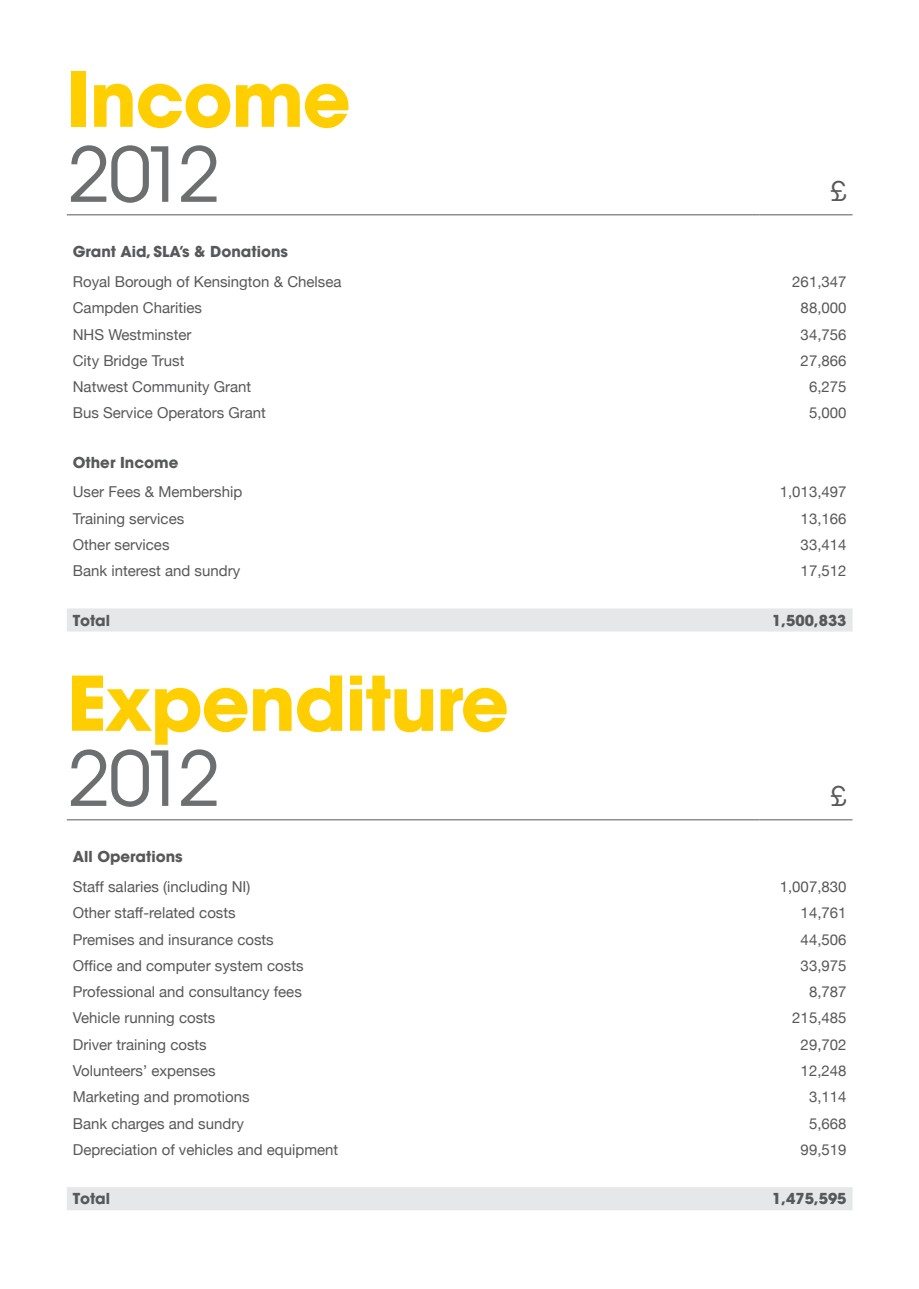
<style>
.page{position:relative;width:919px;height:1289px;background:#fff}
.page>*{position:absolute;margin:0;border:0;box-sizing:border-box;transform-origin:0 0}
.t1{font:75px "ITC Avant Garde Std";letter-spacing:-.12em;color:#6c6e70}
.t2{font:27px "ITC Avant Garde Std";color:#57585a}
.t3{font:15px "Helvetica Neue";color:#57585a}
.t4{font:700 15px "ITC Avant Garde Std";color:#57585a}
.s1{font-style:inherit}
</style>
<div class="page">
<img style="left:72px;top:71px;width:14px;height:56px">
<img style="left:94px;top:84px;width:39px;height:43px">
<img style="left:138px;top:84px;width:44px;height:44px">
<img style="left:185px;top:84px;width:45px;height:44px">
<img style="left:236px;top:84px;width:64px;height:43px">
<img style="left:305px;top:84px;width:44px;height:44px">
<div style="left:67px;top:608px;width:785px;height:23px;background:#e6e7e8"></div>
<hr style="left:67px;top:214px;width:692px;height:1px;background:#57585a">
<hr style="left:759px;top:214px;width:93px;height:1px;background:#57585a">
<div style="left:67px;top:1187px;width:785px;height:23px;background:#e6e7e8"></div>
<hr style="left:67px;top:819px;width:692px;height:1px;background:#57585a">
<hr style="left:759px;top:819px;width:93px;height:1px;background:#57585a">
<img style="left:72px;top:675px;width:31px;height:55px">
<img style="left:105px;top:689px;width:47px;height:41px">
<img style="left:155px;top:687px;width:45px;height:57px">
<img style="left:204px;top:687px;width:44px;height:45px">
<img style="left:253px;top:687px;width:38px;height:43px">
<img style="left:297px;top:675px;width:45px;height:57px">
<img style="left:350px;top:675px;width:12px;height:55px">
<img style="left:366px;top:675px;width:24px;height:55px">
<img style="left:394px;top:689px;width:39px;height:43px">
<img style="left:440px;top:687px;width:23px;height:43px">
<img style="left:463px;top:687px;width:44px;height:45px">
<h1 class="t1" style="left:67px;top:145px;width:155px">2012</h1>
<h2 class="t2" style="left:830px;top:180px;width:17px">£</h2>
<p class="t4" style="left:73px;top:246px;width:217px">Grant Aid, SLA’s &amp; Donations</p>
<p class="t3" style="left:73px;top:276px;width:270px">Royal Borough of Kensington &amp; Chelsea</p>
<p class="t3" style="left:792px;top:276px;width:56px">261,347</p>
<p class="t3" style="left:73px;top:302px;width:131px">Campden Charities</p>
<p class="t3" style="left:800px;top:302px;width:47px">88,000</p>
<p class="t3" style="left:73px;top:328px;width:120px">NHS Westminster</p>
<p class="t3" style="left:800px;top:328px;width:47px">34,756</p>
<p class="t3" style="left:73px;top:355px;width:113px">City Bridge Trust</p>
<p class="t3" style="left:800px;top:355px;width:47px">27,866</p>
<p class="t3" style="left:73px;top:381px;width:180px">Natwest Community Grant</p>
<p class="t3" style="left:808px;top:381px;width:39px">6,275</p>
<p class="t3" style="left:73px;top:407px;width:195px">Bus Service Operators Grant</p>
<p class="t3" style="left:808px;top:407px;width:39px">5,000</p>
<p class="t4" style="left:73px;top:456px;width:107px">Other Income</p>
<p class="t3" style="left:73px;top:486px;width:171px">User Fees &amp; Membership</p>
<p class="t3" style="left:779px;top:486px;width:68px">1,013,497</p>
<p class="t3" style="left:73px;top:512px;width:113px">Training services</p>
<p class="t3" style="left:800px;top:512px;width:47px">13,166</p>
<p class="t3" style="left:73px;top:539px;width:98px">Other services</p>
<p class="t3" style="left:800px;top:539px;width:47px">33,414</p>
<p class="t3" style="left:73px;top:565px;width:169px">Bank interest and sundry</p>
<p class="t3" style="left:800px;top:565px;width:47px">17,512</p>
<p class="t4" style="left:73px;top:614px;width:39px"><span class="s1">T</span>otal</p>
<p class="t4" style="left:772px;top:614px;width:76px">1,500,833</p>
<h1 class="t1" style="left:67px;top:749px;width:155px">2012</h1>
<h2 class="t2" style="left:830px;top:785px;width:17px">£</h2>
<p class="t4" style="left:73px;top:851px;width:111px">All Operations</p>
<p class="t3" style="left:73px;top:881px;width:179px">Staff salaries (including NI)</p>
<p class="t3" style="left:779px;top:881px;width:68px">1,007,830</p>
<p class="t3" style="left:73px;top:907px;width:164px">Other staff-related costs</p>
<p class="t3" style="left:800px;top:907px;width:47px">14,761</p>
<p class="t3" style="left:73px;top:933px;width:202px">Premises and insurance costs</p>
<p class="t3" style="left:800px;top:933px;width:47px">44,506</p>
<p class="t3" style="left:73px;top:956px;width:232px">Ofice and computer system costs</p>
<p class="t3" style="left:800px;top:959px;width:47px">33,975</p>
<p class="t3" style="left:73px;top:986px;width:230px">Professional and consultancy fees</p>
<p class="t3" style="left:808px;top:986px;width:39px">8,787</p>
<p class="t3" style="left:73px;top:1012px;width:144px">Vehicle running costs</p>
<p class="t3" style="left:792px;top:1012px;width:56px">215,485</p>
<p class="t3" style="left:73px;top:1038px;width:135px">Driver training costs</p>
<p class="t3" style="left:800px;top:1038px;width:47px">29,702</p>
<p class="t3" style="left:73px;top:1064px;width:144px">Volunteers’ expenses</p>
<p class="t3" style="left:800px;top:1064px;width:47px">12,248</p>
<p class="t3" style="left:73px;top:1091px;width:178px">Marketing and promotions</p>
<p class="t3" style="left:808px;top:1091px;width:39px">3,114</p>
<p class="t3" style="left:73px;top:1117px;width:173px">Bank charges and sundry</p>
<p class="t3" style="left:808px;top:1117px;width:39px">5,668</p>
<p class="t3" style="left:73px;top:1143px;width:267px">Depreciation of vehicles and equipment</p>
<p class="t3" style="left:800px;top:1143px;width:47px">99,519</p>
<p class="t4" style="left:73px;top:1192px;width:39px"><span class="s1">T</span>otal</p>
<p class="t4" style="left:772px;top:1192px;width:76px">1,475,595</p>
</div>
